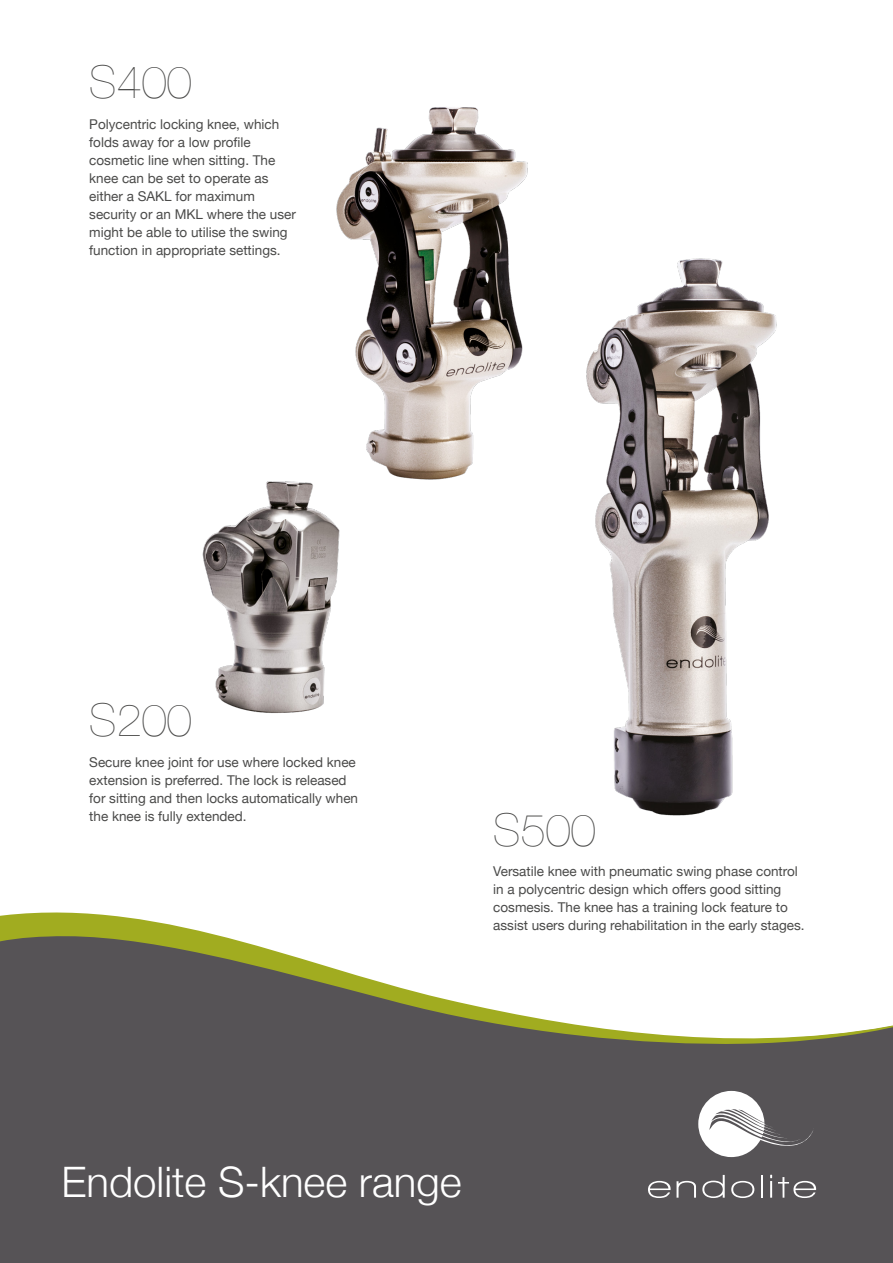
<style>
.page{position:relative;width:893px;height:1263px;background:#fff}
.page>*{position:absolute;margin:0;border:0;box-sizing:border-box;transform-origin:0 0}
.t1{font:200 45px "Helvetica Neue";color:#4a4a49}
.t2{font:300 42px "Helvetica Neue";color:#fff}
.t3{font:13.5px/18px "Helvetica Neue";color:#4a4a49}
</style>
<div class="page">
<div style="left:0;top:1055px;width:893px;height:208px;background:#565356"></div>
<svg style="left:0;top:912px;width:893px;height:143px"></svg>
<svg style="left:648px;top:1181px;width:23px;height:17px"></svg>
<svg style="left:677px;top:1181px;width:19px;height:17px"></svg>
<svg style="left:702px;top:1175px;width:23px;height:23px"></svg>
<svg style="left:731px;top:1181px;width:23px;height:17px"></svg>
<hr style="left:761px;top:1175px;width:2px;height:23px;background:#fff">
<svg style="left:770px;top:1174px;width:2px;height:24px"></svg>
<svg style="left:778px;top:1177px;width:38px;height:21px"></svg>
<svg style="left:698px;top:1091px;width:116px;height:66px"></svg>
<img style="left:586px;top:258px;width:191px;height:558px">
<img style="left:336px;top:107px;width:192px;height:373px">
<img style="left:202px;top:473px;width:150px;height:240px">
<h1 class="t1" style="left:89px;top:47px;width:104px">S400</h1>
<p class="t3" style="left:89px;top:116px;width:208px">Polycentric locking knee, which folds away for a low profile cosmetic line when sitting. The knee can be set to operate as either a SAKL for maximum security or an MKL where the user might be able to utilise the swing function in appropriate settings.</p>
<h1 class="t1" style="left:89px;top:685px;width:104px">S200</h1>
<p class="t3" style="left:89px;top:753px;width:270px">Secure knee joint for use where locked knee extension is preferred. The lock is released for sitting and then locks automatically when the knee is fully extended.</p>
<h1 class="t1" style="left:493px;top:795px;width:104px">S500</h1>
<p class="t3" style="left:493px;top:863px;width:313px">Versatile knee with pneumatic swing phase control in a polycentric design which offers good sitting cosmesis. The knee has a training lock feature to assist users during rehabilitation in the early stages.</p>
<h2 class="t2" style="left:62px;top:1148px;width:401px">Endolite S-knee range</h2>
</div>
